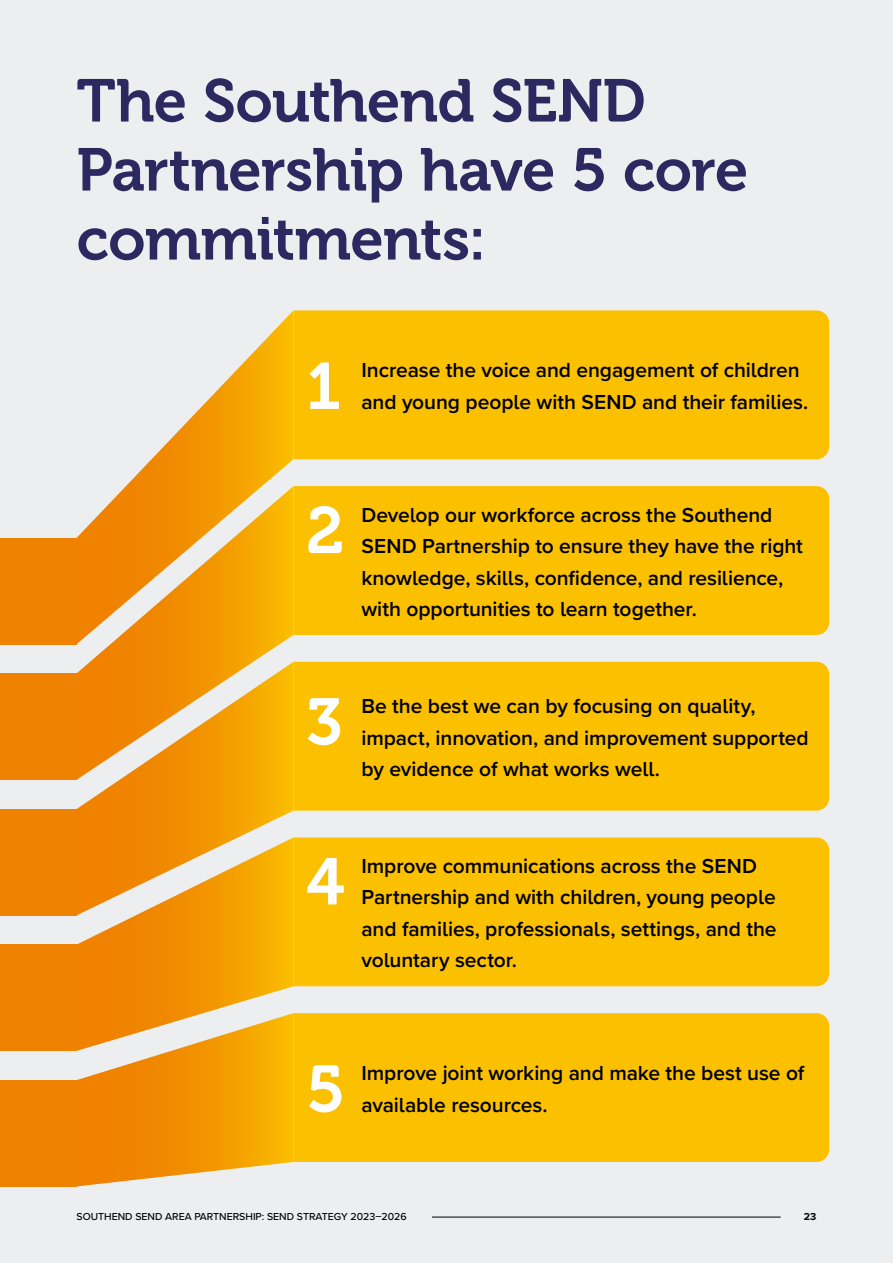
<style>
.page{position:relative;width:893px;height:1263px;background:#edeeef}
.page>*{position:absolute;margin:0;border:0;box-sizing:border-box;transform-origin:0 0}
.numbered{font:65.4px "Museo 700";color:#fff}
.t1{font:60px/69px "Museo 700";letter-spacing:-.015em;color:#2c2860}
.numbered-2{font:600 21px/31.5px "Proxima Nova";letter-spacing:-.005em;color:#000}
.t2{font:500 10.5px "Proxima Nova";color:#000}
.t3{font:700 10.5px "Proxima Nova";color:#000}
</style>
<div class="page">
<div style="left:293px;top:310px;width:536px;height:149px;background:#fbc100"></div>
<div style="left:293px;top:486px;width:536px;height:149px;background:#fbc100"></div>
<div style="left:293px;top:662px;width:536px;height:149px;background:#fbc100"></div>
<div style="left:293px;top:837px;width:536px;height:149px;background:#fbc100"></div>
<div style="left:293px;top:1013px;width:536px;height:149px;background:#fbc100"></div>
<div style="left:0;top:1080px;width:77px;height:106px;background:#ef8200"></div>
<div style="left:0;top:944px;width:77px;height:107px;background:#ef8200"></div>
<div style="left:0;top:809px;width:77px;height:106px;background:#ef8200"></div>
<div style="left:0;top:673px;width:77px;height:107px;background:#ef8200"></div>
<div style="left:0;top:538px;width:77px;height:106px;background:#ef8200"></div>
<svg style="left:126px;top:311px;width:167px;height:175px"></svg>
<svg style="left:77px;top:486px;width:216px;height:176px"></svg>
<svg style="left:77px;top:662px;width:216px;height:175px"></svg>
<svg style="left:77px;top:837px;width:216px;height:176px"></svg>
<svg style="left:77px;top:1013px;width:216px;height:173px"></svg>
<hr style="left:432px;top:1217px;width:349px;height:1px;background:#000">
<h1 class="t1" style="left:77px;top:67px;width:673px">The Southend SEND<br>Partnership have 5 core commitments:</h1>
<p class="numbered" style="left:306px;top:350px;width:36px">1</p>
<p class="numbered-2" style="left:361px;top:354px;width:448px">Increase the voice and engagement of children and young people with SEND and their families.</p>
<p class="numbered" style="left:306px;top:494px;width:39px">2</p>
<p class="numbered-2" style="left:361px;top:498px;width:443px">Develop our workforce across the Southend SEND Partnership to ensure they have the right knowledge, skills, confidence, and resilience, with opportunities to learn together.</p>
<p class="numbered" style="left:306px;top:685px;width:38px">3</p>
<p class="numbered-2" style="left:361px;top:690px;width:449px">Be the best we can by focusing on quality, impact, innovation, and improvement supported by evidence of what works well.</p>
<p class="numbered" style="left:306px;top:845px;width:40px">4</p>
<p class="numbered-2" style="left:361px;top:849px;width:417px">Improve communications across the SEND Partnership and with children, young people and families, professionals, settings, and the voluntary sector.</p>
<p class="numbered" style="left:306px;top:1052px;width:40px">5</p>
<p class="numbered-2" style="left:361px;top:1057px;width:444px">Improve joint working and make the best use of available resources.</p>
<p class="t2" style="left:77px;top:1209px;width:332px">SOUTHEND SEND AREA PARTNERSHIP: SEND STRATEGY 2023–2026</p>
<p class="t3" style="left:804px;top:1209px;width:14px">23</p>
</div>
